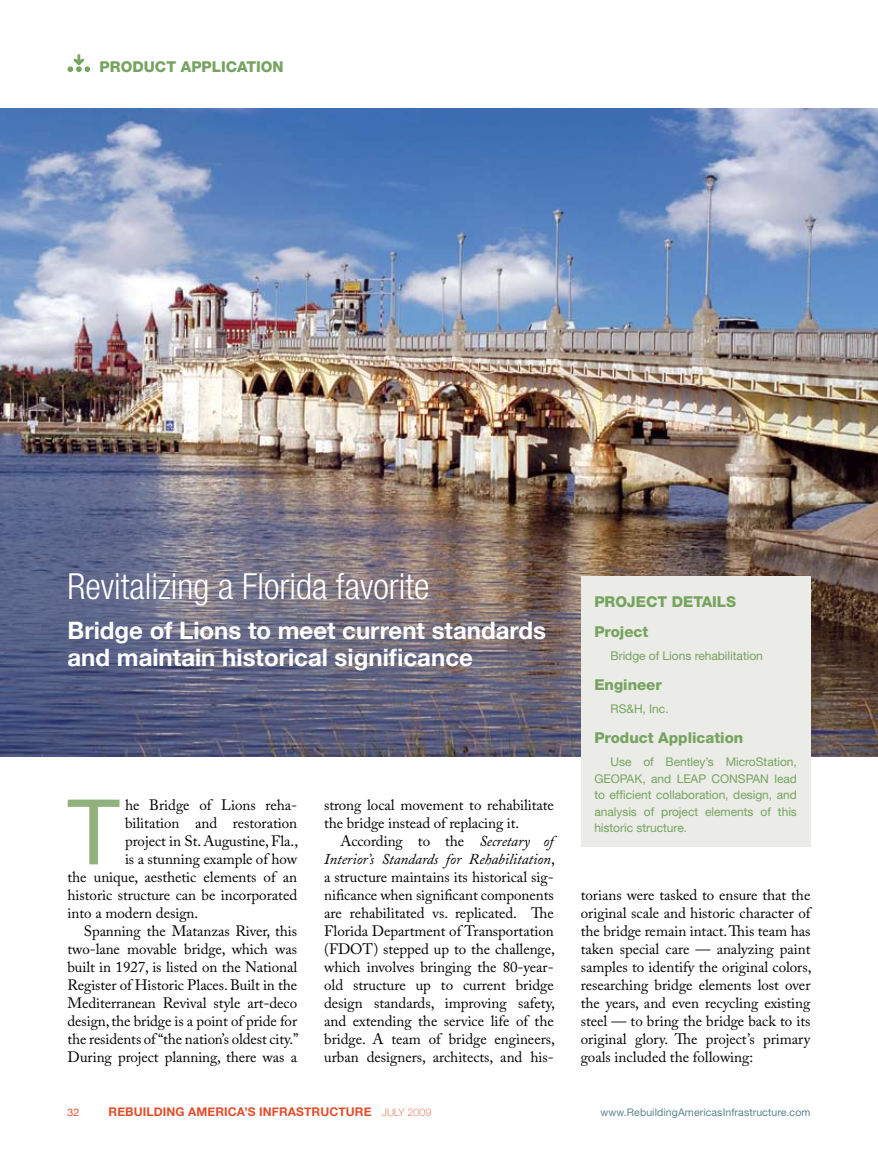
<style>
.page{position:relative;width:878px;height:1175px;background:#fff}
.page>*{position:absolute;margin:0;border:0;box-sizing:border-box;transform-origin:0 0}
.t1{font:90.6px "Helvetica Neue";color:#90b17c}
.t2{font:300 condensed 36px "Helvetica Neue";color:#fff}
.t3{font:700 24px/27px "Helvetica Neue";color:#fff}
.t4{font:15px/18px "Adobe Caslon Pro";letter-spacing:-.005em;color:#000;text-align:justify}
.t5{font:800 15px/30px "Helvetica Neue";color:#76a460}
.t6{font:italic 15px "Adobe Caslon";letter-spacing:-.005em;color:#000}
.t7{font:12px/16.5px "Helvetica Neue";letter-spacing:-.005em;color:#76a460;text-align:justify}
.t8{font:700 12px "Helvetica Neue";letter-spacing:.01em;color:#e34c2a}
.t9{font:10.5px "Helvetica Neue";letter-spacing:.01em;color:#5d8690}
.t10{font:10.5px "Helvetica Neue";color:#e34c2a}
.s1{font-family:"Adobe Caslon";font-style:italic}
.s2{font-family:"Adobe Caslon Pro";font-style:normal}
.s3{font-weight:100;font-size:10.5px}
</style>
<div class="page">
<img style="left:0;top:108px;width:878px;height:648px">
<svg style="left:68px;top:54px;width:22px;height:18px"></svg>
<div style="left:580px;top:576px;width:230px;height:270px;background:#ebebe7"></div>
<p class="t5" style="left:100px;top:52px;width:185px">PRODUCT APPLICATION</p>
<h2 class="t2" style="left:68px;top:565px;width:363px">Revitalizing a Florida favorite</h2>
<h3 class="t3" style="left:68px;top:616px;width:480px">Bridge of Lions to meet current standards and maintain historical significance</h3>
<h1 class="t1" style="left:68px;top:778px;width:54px">T</h1>
<p class="t4" style="left:125px;top:796px;width:174px">he Bridge of Lions reha-</p>
<p class="t4" style="left:125px;top:814px;width:174px">bilitation and restoration</p>
<p class="t4" style="left:125px;top:832px;width:175px">project in St. Augustine, Fla.,</p>
<p class="t4" style="left:125px;top:850px;width:174px">is a stunning example of how</p>
<p class="t4" style="left:67px;top:868px;width:231px">the unique, aesthetic elements of an</p>
<p class="t4" style="left:67px;top:886px;width:231px">historic structure can be incorporated</p>
<p class="t4" style="left:67px;top:904px;width:132px">into a modern design.</p>
<p class="t4" style="left:84px;top:922px;width:215px">Spanning the Matanzas River, this</p>
<p class="t4" style="left:67px;top:940px;width:231px">two-lane movable bridge, which was</p>
<p class="t4" style="left:67px;top:958px;width:231px">built in 1927, is listed on the National</p>
<p class="t4" style="left:67px;top:976px;width:231px">Register of Historic Places. Built in the</p>
<p class="t4" style="left:67px;top:994px;width:231px">Mediterranean Revival style art-deco</p>
<p class="t4" style="left:67px;top:1012px;width:231px">design, the bridge is a point of pride for</p>
<p class="t4" style="left:67px;top:1030px;width:232px">the residents of “the nation’s oldest city.”</p>
<p class="t4" style="left:67px;top:1048px;width:231px">During project planning, there was a</p>
<p class="t4" style="left:324px;top:796px;width:231px">strong local movement to rehabilitate the bridge instead of replacing it.</p>
<p class="t4" style="left:340px;top:832px;width:215px">According to the <span class="s1">Secretary of</span></p>
<p class="t6" style="left:324px;top:851px;width:232px">Interior’s Standards for Rehabilitation<span class="s2">,</span></p>
<p class="t4" style="left:324px;top:868px;width:232px">a structure maintains its historical sig&shy;nificance when significant components are rehabilitated vs. replicated. The Florida Department of Transportation (FDOT) stepped up to the challenge, which involves bringing the 80-year&shy;old structure up to current bridge design standards, improving safety, and extending the service life of the bridge. A team of bridge engineers, urban designers, architects, and his-</p>
<p class="t5" style="left:594px;top:586px;width:143px">PROJECT DETAILS<br>Project</p>
<p class="t7" style="left:610px;top:647px;width:154px">Bridge of Lions rehabilitation</p>
<p class="t5" style="left:594px;top:669px;width:69px">Engineer</p>
<p class="t7" style="left:610px;top:700px;width:60px">RS&amp;H, Inc.</p>
<p class="t5" style="left:594px;top:722px;width:150px">Product Application</p>
<p class="t7" style="left:594px;top:753px;width:204px;text-indent:16px">Use of Bentley’s MicroStation, GEOPAK, and LEAP CONSPAN lead to efficient collaboration, design, and analysis of project elements of this historic structure.</p>
<p class="t4" style="left:580px;top:886px;width:232px">torians were tasked to ensure that the original scale and historic character of the bridge remain intact. This team has taken special care — analyzing paint samples to identify the original colors, researching bridge elements lost over the years, and even recycling existing steel — to bring the bridge back to its original glory. The project’s primary goals included the following:</p>
<p class="t10" style="left:68px;top:1106px;width:13px">32</p>
<p class="t8" style="left:109px;top:1104px;width:324px">REBUILDING AMERICA’S INFRASTRUCTURE <span class="s3">JULY 2009</span></p>
<p class="t9" style="left:600px;top:1106px;width:212px">www.RebuildingAmericasInfrastructure.com</p>
</div>
